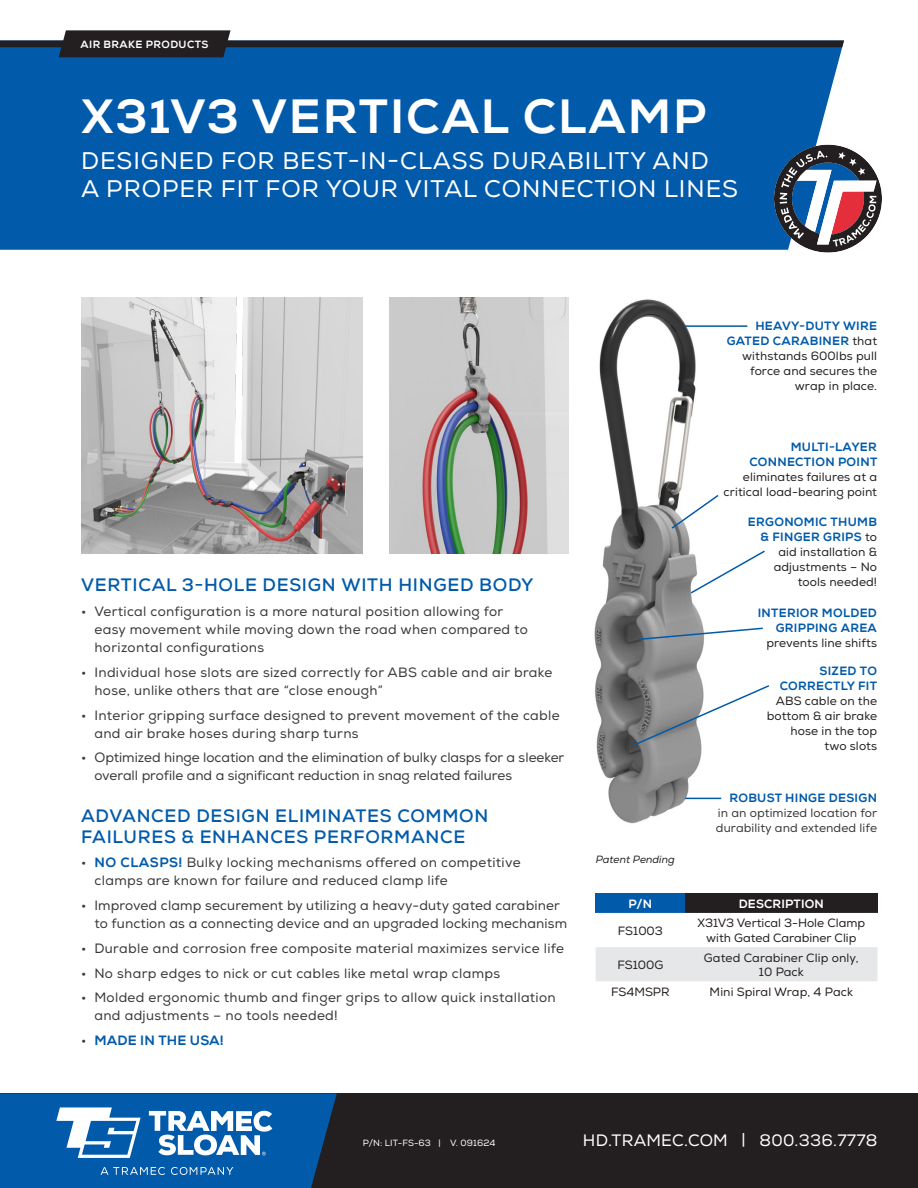
<style>
.page{position:relative;width:918px;height:1188px;background:#fff}
.page>*{position:absolute;margin:0;border:0;box-sizing:border-box;transform-origin:0 0}
.Cat_section_heading{font:800 48px "Nexa";letter-spacing:.04em;color:#fff}
.t1{font:24px/28.5px "Nexa";letter-spacing:.04em;color:#fff}
.t2{font:700 18px/21px "Nexa";letter-spacing:.04em;color:#015aaa}
.t3{font:16.5px "Nexa";letter-spacing:.015em;color:#fff}
.t4{font:13.5px/18px "Nexa";letter-spacing:.025em;color:#383839}
.t5{font:13.5px/18px "Nexa";color:#383839}
.t6{font:800 13.5px "Nexa";letter-spacing:.01em;color:#015aaa}
.t7{font:12px/15px "Nexa";letter-spacing:.01em;color:#231f20;text-align:right}
.t8{font:12px/15px "Nexa";letter-spacing:.01em;color:#383839;text-align:justify}
.t9{font:800 12px/15px "Nexa";letter-spacing:.025em;color:#015aaa;text-align:right}
.t10{font:800 12px "Nexa";letter-spacing:.01em;color:#fff}
.t11{font:800 10.5px "Nexa";letter-spacing:.04em;color:#fff}
.t12{font:italic 10.5px "Nexa";color:#231f20}
.t13{font:9px "Nexa";letter-spacing:.01em;color:#fff}
.s1{font-weight:800;color:#015aaa}
.s2{font-weight:400;color:#383839}
.s3{font-weight:400;color:#231f20}
</style>
<div class="page">
<div style="left:0;top:1094px;width:918px;height:94px;background:#231f20"></div>
<div style="left:0;top:57px;width:840px;height:193px;background:#015aaa"></div>
<svg style="left:0;top:30px;width:844px;height:27px"></svg>
<svg style="left:774px;top:145px;width:108px;height:108px"></svg>
<svg style="left:0;top:1094px;width:337px;height:94px;background:#276fb1"></svg>
<div style="left:596px;top:893px;width:89px;height:20px;background:#015aaa"></div>
<div style="left:685px;top:893px;width:193px;height:20px;background:#231f20"></div>
<div style="left:596px;top:947px;width:282px;height:34px;background:#e6e7e9"></div>
<img style="left:594px;top:299px;width:128px;height:525px">
<svg style="left:689px;top:549px;width:76px;height:46px"></svg>
<hr style="left:685px;top:798px;width:36px;height:1px;background:#015aaa">
<svg style="left:632px;top:684px;width:138px;height:63px"></svg>
<svg style="left:670px;top:493px;width:50px;height:37px"></svg>
<hr style="left:685px;top:325px;width:62px;height:2px;background:#015aaa">
<svg style="left:637px;top:627px;width:126px;height:14px"></svg>
<img style="left:81px;top:297px;width:282px;height:257px">
<img style="left:390px;top:297px;width:179px;height:257px">
<p class="t11" style="left:81px;top:37px;width:129px">AIR BRAKE PRODUCTS</p>
<p class="Cat_section_heading" style="left:81px;top:87px;width:627px">X31V3 VERTICAL CLAMP</p>
<p class="t1" style="left:81px;top:147px;width:658px">DESIGNED FOR BEST-IN-CLASS DURABILITY AND<br>A PROPER FIT FOR YOUR VITAL CONNECTION LINES</p>
<p class="t7" style="left:727px;top:319px;width:152px"><span class="s1">HEAVY-DUTY WIRE<br>GATED CARABINER</span> that withstands 600lbs pull force and secures the wrap in place.</p>
<p class="t2" style="left:81px;top:575px;width:454px">VERTICAL 3-HOLE DESIGN WITH HINGED BODY</p>
<p class="t4" style="left:94px;top:603px;width:435px;text-indent:-14px">• Vertical configuration is a more natural position allowing for easy movement while moving down the road when compared to horizontal configurations</p>
<p class="t4" style="left:94px;top:664px;width:459px;text-indent:-14px">• Individual hose slots are sized correctly for ABS cable and air brake hose, unlike others that are “close enough”</p>
<p class="t4" style="left:94px;top:706px;width:467px;text-indent:-14px">• Interior gripping surface designed to prevent movement of the cable and air brake hoses during sharp turns</p>
<p class="t5" style="left:94px;top:749px;width:471px;text-indent:-14px">• Optimized hinge location and the elimination of bulky clasps for a sleeker overall profile and a significant reduction in snag related failures</p>
<p class="t2" style="left:81px;top:805px;width:409px">ADVANCED DESIGN ELIMINATES COMMON<br>FAILURES &amp; ENHANCES PERFORMANCE</p>
<p class="t4" style="left:94px;top:854px;width:428px;text-indent:-14px">• <span class="s1">NO CLASPS!</span> Bulky locking mechanisms offered on competitive clamps are known for failure and reduced clamp life</p>
<p class="t4" style="left:94px;top:897px;width:474px;text-indent:-14px">• Improved clamp securement by utilizing a heavy-duty gated carabiner to function as a connecting device and an upgraded locking mechanism</p>
<p class="t4" style="left:81px;top:940px;width:485px">• Durable and corrosion free composite material maximizes service life</p>
<p class="t4" style="left:81px;top:964px;width:421px">• No sharp edges to nick or cut cables like metal wrap clamps</p>
<p class="t4" style="left:94px;top:989px;width:463px;text-indent:-14px">• Molded ergonomic thumb and finger grips to allow quick installation and adjustments – no tools needed!</p>
<p class="t6" style="left:81px;top:1032px;width:144px"><span class="s2">•</span> MADE IN THE USA!</p>
<p class="t7" style="left:724px;top:440px;width:155px"><span class="s1">MULTI-LAYER<br>CONNECTION POINT </span>eliminates failures at a critical load-bearing point</p>
<p class="t7" style="left:748px;top:515px;width:131px"><span class="s1">ERGONOMIC THUMB &amp; FINGER GRIPS</span> to aid installation &amp; adjustments – No tools needed!</p>
<p class="t9" style="left:758px;top:606px;width:121px">INTERIOR MOLDED<br>GRIPPING AREA <span class="s3">prevents line shifts</span></p>
<p class="t7" style="left:767px;top:664px;width:112px"><span class="s1">SIZED TO<br>CORRECTLY FIT<br></span>ABS cable on the bottom &amp; air brake hose in the top two slots</p>
<p class="t12" style="left:596px;top:853px;width:81px">Patent Pending</p>
<p class="t8" style="left:716px;top:791px;width:163px;text-indent:14px"><span class="s1">ROBUST HINGE DESIGN </span>in an optimized location for durability and extended life</p>
<p class="t10" style="left:629px;top:896px;width:25px">P/N</p>
<p class="t10" style="left:739px;top:896px;width:87px">DESCRIPTION</p>
<p class="t7" style="left:618px;top:923px;width:47px">FS1003</p>
<p class="t7" style="left:697px;top:916px;width:169px">X31V3 Vertical 3-Hole Clamp</p>
<p class="t7" style="left:706px;top:930px;width:152px">with Gated Carabiner Clip</p>
<p class="t7" style="left:617px;top:957px;width:47px">FS100G</p>
<p class="t7" style="left:704px;top:950px;width:156px;line-height:14.4px;text-align:center">Gated Carabiner Clip only,<br>10 Pack</p>
<p class="t7" style="left:611px;top:984px;width:60px">FS4MSPR</p>
<p class="t7" style="left:710px;top:984px;width:145px">Mini Spiral Wrap, 4 Pack</p>
<p class="t13" style="left:363px;top:1138px;width:134px">P/N: LIT-FS-63 | V. 091624</p>
<p class="t3" style="left:583px;top:1131px;width:296px">HD.TRAMEC.COM | 800.336.7778</p>
</div>
